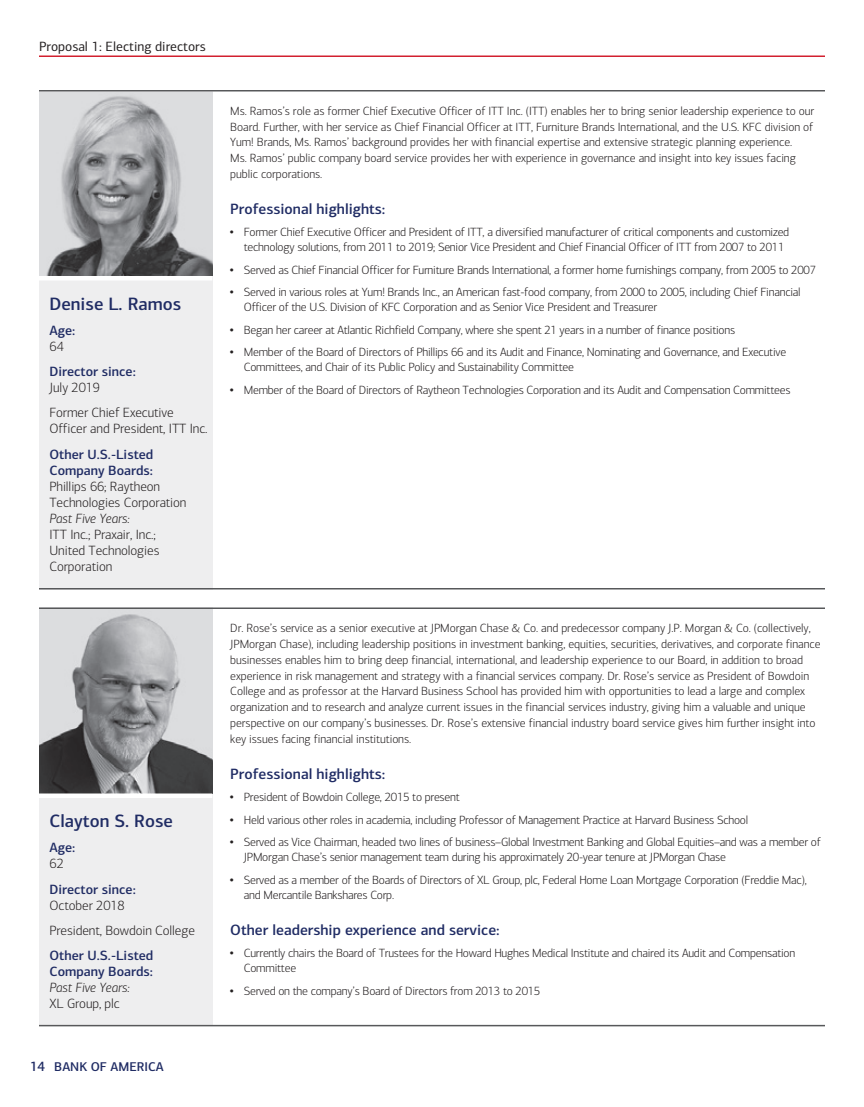
<style>
.page{position:relative;width:864px;height:1107px;background:#fff}
.page>*{position:absolute;margin:0;border:0;box-sizing:border-box;transform-origin:0 0}
.t1{font:500 18px "Connections";color:#202c64}
.t2{font:500 15px "Connections";color:#202c64}
.t3{font:300 13.5px/16px "Connections";letter-spacing:-.005em;color:#231f20}
.t4{font:500 13.5px/16px "Connections";color:#202c64}
.t5{font:italic 300 13.5px "Connections";letter-spacing:-.005em;color:#231f20}
.t6{font:13.5px "Connections";color:#231f20}
.t7{font:500 12.75px "Connections";color:#202c64}
.t8{font:300 12px/15.8px "Connections";letter-spacing:-.02em;color:#231f20}
.s1{font-size:13.5px}
.s2{font-family:"III Special Char";font-weight:400}
</style>
<div class="page">
<hr style="left:39px;top:56px;width:786px;height:1px;background:#d2202f">
<div style="left:39px;top:90px;width:173px;height:500px;background:#eeeeef"></div>
<hr style="left:40px;top:90px;width:784px;height:2px;background:#57585a">
<hr style="left:40px;top:588px;width:784px;height:2px;background:#57585a">
<img style="left:39px;top:92px;width:174px;height:184px">
<hr style="left:39px;top:276px;width:173px;height:4px;background:#fff">
<div style="left:39px;top:608px;width:173px;height:418px;background:#eeeeef"></div>
<hr style="left:40px;top:608px;width:784px;height:1px;background:#57585a">
<hr style="left:40px;top:1025px;width:784px;height:1px;background:#57585a">
<img style="left:39px;top:610px;width:174px;height:184px">
<hr style="left:39px;top:794px;width:173px;height:4px;background:#fff">
<p class="t6" style="left:39px;top:41px;width:168px">Proposal 1: Electing directors</p>
<h1 class="t1" style="left:50px;top:297px;width:133px">Denise L. Ramos</h1>
<p class="t4" style="left:50px;top:323px;width:27px">Age:</p>
<p class="t3" style="left:50px;top:340px;width:16px">64</p>
<p class="t4" style="left:50px;top:365px;width:88px">Director since:</p>
<p class="t3" style="left:50px;top:376px;width:126px;line-height:25px">July 2019<br>Former Chief Executive</p>
<p class="t3" style="left:50px;top:422px;width:160px">Officer and President, ITT Inc.</p>
<p class="t4" style="left:50px;top:447px;width:105px">Other U.S.-Listed<br>Company Boards:</p>
<p class="t3" style="left:50px;top:479px;width:139px">Phillips 66; Raytheon<br>Technologies Corporation</p>
<p class="t5" style="left:50px;top:513px;width:82px">Past Five Years:</p>
<p class="t3" style="left:50px;top:528px;width:111px">ITT Inc.; Praxair, Inc.;<br>United Technologies<br>Corporation</p>
<h1 class="t1" style="left:50px;top:814px;width:125px">Clayton S. Rose</h1>
<p class="t4" style="left:50px;top:841px;width:27px">Age:</p>
<p class="t3" style="left:50px;top:857px;width:16px">62</p>
<p class="t4" style="left:50px;top:882px;width:88px">Director since:</p>
<p class="t3" style="left:50px;top:894px;width:147px;line-height:25px">October 2018<br>President, Bowdoin College</p>
<p class="t4" style="left:50px;top:949px;width:105px">Other U.S.-Listed<br>Company Boards:</p>
<p class="t5" style="left:50px;top:983px;width:82px">Past Five Years:</p>
<p class="t3" style="left:50px;top:997px;width:72px">XL Group, plc</p>
<p class="t7" style="left:30px;top:1062px;width:135px"><span class="s1">14</span> BANK OF AMERICA</p>
<p class="t8" style="left:230px;top:104px;width:586px">Ms. Ramos’s role as former Chief Executive Officer of ITT Inc. (ITT) enables her to bring senior leadership experience to our Board. Further, with her service as Chief Financial Officer at ITT, Furniture Brands International, and the U.S. KFC division of Yum! Brands, Ms. Ramos’ background provides her with financial expertise and extensive strategic planning experience.<br>Ms. Ramos’ public company board service provides her with experience in governance and insight into key issues facing public corporations.</p>
<p class="t2" style="left:230px;top:203px;width:157px">Professional highlights:</p>
<p class="t8" style="left:244px;top:226px;width:547px;line-height:15px;text-indent:-14px"><span class="s2">‰</span> Former Chief Executive Officer and President of ITT, a diversified manufacturer of critical components and customized technology solutions, from 2011 to 2019; Senior Vice President and Chief Financial Officer of ITT from 2007 to 2011</p>
<p class="t8" style="left:230px;top:259px;width:587px;line-height:22.5px"><span class="s2">‰</span> Served as Chief Financial Officer for Furniture Brands International, a former home furnishings company, from 2005 to 2007 <span class="s2">‰</span> Served in various roles at Yum! Brands Inc., an American fast-food company, from 2000 to 2005, including Chief Financial</p>
<p class="t8" style="left:230px;top:297px;width:557px;line-height:22.5px;text-indent:14px">Officer of the U.S. Division of KFC Corporation and as Senior Vice President and Treasurer<br><span class="s2">‰</span> Began her career at Atlantic Richfield Company, where she spent 21 years in a number of finance positions<br><span class="s2">‰</span> Member of the Board of Directors of Phillips 66 and its Audit and Finance, Nominating and Governance, and Executive</p>
<p class="t8" style="left:230px;top:357px;width:562px;line-height:22.5px;text-indent:14px">Committees, and Chair of its Public Policy and Sustainability Committee<br><span class="s2">‰</span> Member of the Board of Directors of Raytheon Technologies Corporation and its Audit and Compensation Committees</p>
<p class="t8" style="left:230px;top:621px;width:592px">Dr. Rose’s service as a senior executive at JPMorgan Chase &amp; Co. and predecessor company J.P. Morgan &amp; Co. (collectively, JPMorgan Chase), including leadership positions in investment banking, equities, securities, derivatives, and corporate finance businesses enables him to bring deep financial, international, and leadership experience to our Board, in addition to broad experience in risk management and strategy with a financial services company. Dr. Rose’s service as President of Bowdoin College and as professor at the Harvard Business School has provided him with opportunities to lead a large and complex organization and to research and analyze current issues in the financial services industry, giving him a valuable and unique perspective on our company’s businesses. Dr. Rose’s extensive financial industry board service gives him further insight into key issues facing financial institutions.</p>
<p class="t2" style="left:230px;top:768px;width:157px">Professional highlights:</p>
<p class="t8" style="left:230px;top:787px;width:592px;line-height:22.5px"><span class="s2">‰</span> President of Bowdoin College, 2015 to present<br><span class="s2">‰</span> Held various other roles in academia, including Professor of Management Practice at Harvard Business School<br><span class="s2">‰</span> Served as Vice Chairman, headed two lines of business–Global Investment Banking and Global Equities–and was a member of</p>
<p class="t8" style="left:230px;top:847px;width:578px;line-height:22.5px;text-indent:14px">JPMorgan Chase’s senior management team during his approximately 20-year tenure at JPMorgan Chase<br><span class="s2">‰</span> Served as a member of the Boards of Directors of XL Group, plc, Federal Home Loan Mortgage Corporation (Freddie Mac),</p>
<p class="t8" style="left:244px;top:888px;width:152px">and Mercantile Bankshares Corp.</p>
<p class="t2" style="left:230px;top:924px;width:271px">Other leadership experience and service:</p>
<p class="t8" style="left:244px;top:946px;width:553px;line-height:15px;text-indent:-14px"><span class="s2">‰</span> Currently chairs the Board of Trustees for the Howard Hughes Medical Institute and chaired its Audit and Compensation<br>Committee</p>
<p class="t8" style="left:230px;top:984px;width:312px"><span class="s2">‰</span> Served on the company’s Board of Directors from 2013 to 2015</p>
</div>
